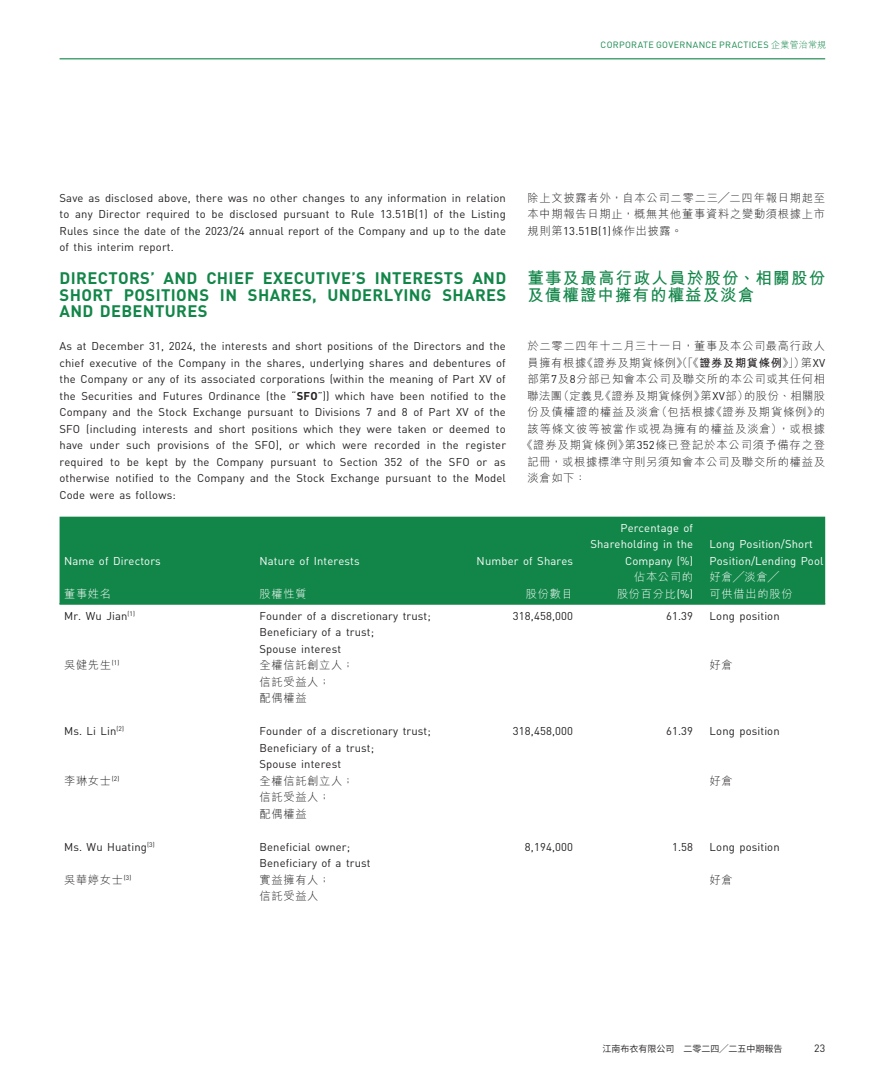
<style>
.page{position:relative;width:872px;height:1085px;background:#fff}
.page>*{position:absolute;margin:0;border:0;box-sizing:border-box;transform-origin:0 0}
._03_H1{font:700 16.5px/16.5px "DIN Pro";letter-spacing:.02em;color:#128649;text-align:justify}
._03_H1-2{font:700 16.5px/16.5px "M Hei HK";letter-spacing:.07em;color:#128649}
._01_Body_Text{font:11.25px/16.5px "DIN Pro";letter-spacing:.01em;color:#231f20;text-align:justify}
._15_Table_Stub{font:11.25px "DIN Pro";letter-spacing:.01em;color:#231f20}
._01_Body_Text-2{font:300 11.25px/16.5px "M Hei HK";letter-spacing:.065em;color:#231f20;text-align:justify}
._01_Body_Text-3{font:11.25px/16.5px "DIN Pro";letter-spacing:.01em;color:#fff;text-align:right}
._15_Table_Stub-2{font:300 11.25px "M Hei HK";letter-spacing:.06em;color:#231f20}
._01_Body_Text-4{font:300 11.25px "M Hei HK";letter-spacing:.085em;color:#231f20}
._01_Body_Text-5{font:300 11.25px/16.5px "M Hei HK";letter-spacing:.06em;color:#fff;text-align:right}
._01_Body_Text-6{font:300 11.25px "M Hei HK";letter-spacing:.045em;color:#231f20}
._15_Table_Stub-3{font:11.25px "DIN Pro";letter-spacing:.01em;color:#fff}
._15_Table_Stub-4{font:300 11.25px "M Hei HK";color:#fff}
.t1{font:10.5px "DIN Pro";color:#231f20}
.t2{font:9px "DIN Pro";letter-spacing:.035em;color:#128649}
.t3{font:9px "Source Han Sans CN";color:#231f20}
.s1{font-family:"M Hei HK";font-weight:300}
.s2{font-weight:700}
.s3{font-family:"DIN Pro";font-weight:400}
</style>
<div class="page">
<hr style="left:60px;top:58px;width:765px;height:1px;background:#128649">
<div style="left:60px;top:516px;width:765px;height:87px;background:#128649"></div>
<hr style="left:60px;top:603px;width:195px;height:1px;background:#128649">
<hr style="left:255px;top:603px;width:210px;height:1px;background:#128649">
<hr style="left:465px;top:603px;width:120px;height:1px;background:#128649">
<hr style="left:585px;top:603px;width:120px;height:1px;background:#128649">
<hr style="left:705px;top:603px;width:120px;height:1px;background:#128649">
<p class="t2" style="left:600px;top:39px;width:227px">CORPORATE GOVERNANCE PRACTICES <span class="s1">企業管治常規</span></p>
<p class="_01_Body_Text" style="left:60px;top:189px;width:448px">Save as disclosed above, there was no other changes to any information in relation to any Director required to be disclosed pursuant to Rule 13.51B(1) of the Listing Rules since the date of the 2023/24 annual report of the Company and up to the date of this interim report.</p>
<p class="_03_H1" style="left:60px;top:269px;width:448px">DIRECTORS’ AND CHIEF EXECUTIVE’S INTERESTS AND SHORT POSITIONS IN SHARES, UNDERLYING SHARES AND DEBENTURES</p>
<p class="_01_Body_Text" style="left:60px;top:337px;width:448px">As at December 31, 2024, the interests and short positions of the Directors and the chief executive of the Company in the shares, underlying shares and debentures of the Company or any of its associated corporations (within the meaning of Part XV of the Securities and Futures Ordinance (the “<span class="s2">SFO</span>”)) which have been notified to the Company and the Stock Exchange pursuant to Divisions 7 and 8 of Part XV of the SFO (including interests and short positions which they were taken or deemed to have under such provisions of the SFO), or which were recorded in the register required to be kept by the Company pursuant to Section 352 of the SFO or as otherwise notified to the Company and the Stock Exchange pursuant to the Model Code were as follows:</p>
<p class="_01_Body_Text-2" style="left:527px;top:189px;width:299px">除上文披露者外，自本公司二零二三╱二四年報日期起至本中期報告日期止，概無其他董事資料之變動須根據上市規則第<span class="s3">13.51B(1)</span>條作出披露。</p>
<p class="_03_H1-2" style="left:527px;top:268px;width:299px">董事及最高行政人員於股份、相關股份及債權證中擁有的權益及淡倉</p>
<p class="_01_Body_Text-2" style="left:527px;top:337px;width:299px">於二零二四年十二月三十一日，董事及本公司最高行政人</p>
<p class="_01_Body_Text-2" style="left:527px;top:354px;width:299px">員擁有根據《證券及期貨條例》（「《<span class="s2">證券及期貨條例</span>》」）第<span class="s3">XV</span></p>
<p class="_01_Body_Text-2" style="left:527px;top:370px;width:299px">部第<span class="s3">7</span>及<span class="s3">8</span>分部已知會本公司及聯交所的本公司或其任何相</p>
<p class="_01_Body_Text-6" style="left:527px;top:387px;width:299px">聯法團（定義見《證券及期貨條例》第<span class="s3">XV</span>部）的股份、相關股</p>
<p class="_01_Body_Text-2" style="left:527px;top:403px;width:299px">份及債權證的權益及淡倉（包括根據《證券及期貨條例》的</p>
<p class="_01_Body_Text-4" style="left:527px;top:420px;width:299px">該等條文彼等被當作或視為擁有的權益及淡倉），或根據</p>
<p class="_01_Body_Text-4" style="left:522px;top:437px;width:305px">《證券及期貨條例》第<span class="s3">352</span>條已登記於本公司須予備存之登</p>
<p class="_01_Body_Text-2" style="left:527px;top:453px;width:299px">記冊，或根據標準守則另須知會本公司及聯交所的權益及</p>
<p class="_01_Body_Text-2" style="left:527px;top:469px;width:60px">淡倉如下：</p>
<p class="_15_Table_Stub-3" style="left:64px;top:553px;width:98px">Name of Directors</p>
<p class="_01_Body_Text-3" style="left:259px;top:552px;width:102px">Nature of Interests</p>
<p class="_01_Body_Text-3" style="left:476px;top:552px;width:98px">Number of Shares</p>
<p class="_15_Table_Stub-4" style="left:64px;top:585px;width:49px">董事姓名</p>
<p class="_01_Body_Text-5" style="left:259px;top:585px;width:49px">股權性質</p>
<p class="_01_Body_Text-5" style="left:526px;top:585px;width:49px">股份數目</p>
<p class="_01_Body_Text-3" style="left:590px;top:519px;width:104px">Percentage of<br>Shareholding in the<br>Company (%)</p>
<p class="_01_Body_Text-3" style="left:709px;top:535px;width:115px;text-align:left">Long Position/Short<br>Position/Lending Pool</p>
<p class="_01_Body_Text-5" style="left:617px;top:568px;width:78px">佔本公司的<br>股份百分比<span class="s3">(%)</span></p>
<p class="_01_Body_Text-5" style="left:709px;top:568px;width:84px;text-align:left">好倉╱淡倉╱可供借出的股份</p>
<p class="_15_Table_Stub" style="left:64px;top:607px;width:73px">Mr. Wu Jian<sup>(1)</sup></p>
<p class="_15_Table_Stub" style="left:259px;top:607px;width:173px">Founder of a discretionary trust;</p>
<p class="_15_Table_Stub" style="left:259px;top:624px;width:116px">Beneficiary of a trust;</p>
<p class="_15_Table_Stub" style="left:259px;top:640px;width:83px">Spouse interest</p>
<p class="_15_Table_Stub-2" style="left:64px;top:657px;width:57px">吳健先生<sup>(1)</sup></p>
<p class="_15_Table_Stub-2" style="left:259px;top:657px;width:96px">全權信託創立人；</p>
<p class="_15_Table_Stub-2" style="left:259px;top:673px;width:72px">信託受益人；</p>
<p class="_15_Table_Stub-2" style="left:259px;top:690px;width:49px">配偶權益</p>
<p class="_15_Table_Stub" style="left:64px;top:723px;width:61px">Ms. Li Lin<sup>(2)</sup></p>
<p class="_15_Table_Stub" style="left:259px;top:723px;width:173px">Founder of a discretionary trust;</p>
<p class="_15_Table_Stub" style="left:259px;top:739px;width:116px">Beneficiary of a trust;</p>
<p class="_15_Table_Stub" style="left:259px;top:756px;width:83px">Spouse interest</p>
<p class="_15_Table_Stub-2" style="left:64px;top:772px;width:57px">李琳女士<sup>(2)</sup></p>
<p class="_15_Table_Stub-2" style="left:259px;top:772px;width:96px">全權信託創立人；</p>
<p class="_15_Table_Stub-2" style="left:259px;top:789px;width:72px">信託受益人；</p>
<p class="_15_Table_Stub-2" style="left:259px;top:805px;width:49px">配偶權益</p>
<p class="_15_Table_Stub" style="left:64px;top:838px;width:92px">Ms. Wu Huating<sup>(3)</sup></p>
<p class="_15_Table_Stub" style="left:259px;top:838px;width:92px">Beneficial owner;</p>
<p class="_15_Table_Stub" style="left:259px;top:855px;width:113px">Beneficiary of a trust</p>
<p class="_15_Table_Stub-2" style="left:64px;top:871px;width:69px">吳華婷女士<sup>(3)</sup></p>
<p class="_15_Table_Stub-2" style="left:259px;top:871px;width:72px">實益擁有人；</p>
<p class="_15_Table_Stub-2" style="left:259px;top:888px;width:61px">信託受益人</p>
<p class="_01_Body_Text" style="left:513px;top:606px;width:62px">318,458,000</p>
<p class="_01_Body_Text" style="left:666px;top:606px;width:29px">61.39</p>
<p class="_15_Table_Stub" style="left:709px;top:607px;width:72px">Long position</p>
<p class="_15_Table_Stub-2" style="left:709px;top:657px;width:25px">好倉</p>
<p class="_01_Body_Text" style="left:513px;top:722px;width:62px">318,458,000</p>
<p class="_01_Body_Text" style="left:666px;top:722px;width:29px">61.39</p>
<p class="_15_Table_Stub" style="left:709px;top:723px;width:72px">Long position</p>
<p class="_15_Table_Stub-2" style="left:709px;top:772px;width:25px">好倉</p>
<p class="_01_Body_Text" style="left:525px;top:837px;width:50px">8,194,000</p>
<p class="_01_Body_Text" style="left:672px;top:837px;width:23px">1.58</p>
<p class="_15_Table_Stub" style="left:709px;top:838px;width:72px">Long position</p>
<p class="_15_Table_Stub-2" style="left:709px;top:871px;width:25px">好倉</p>
<p class="t3" style="left:602px;top:1043px;width:181px">江南布衣有限公司 二零二四╱二五中期報告</p>
<p class="t1" style="left:814px;top:1040px;width:12px">23</p>
</div>
